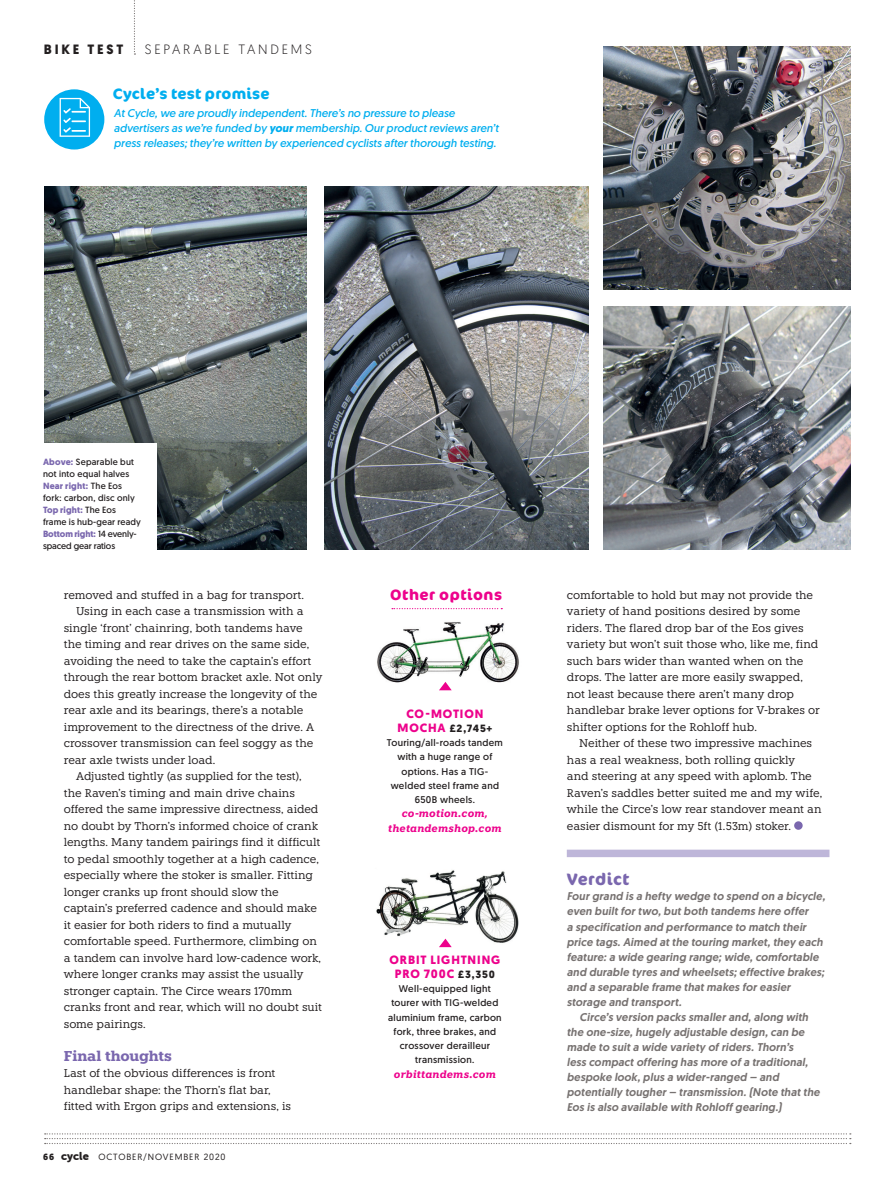
<style>
.page{position:relative;width:893px;height:1191px;background:#fff}
.page>*{position:absolute;margin:0;border:0;box-sizing:border-box;transform-origin:0 0}
.t1{font:700 16.5px "Cocon Pro";letter-spacing:.03em;color:#7a67ae}
.t2{font:700 15px "Cocon Pro";letter-spacing:.015em;color:#00aeef}
.t3{font:700 15px "Cocon Pro";letter-spacing:.035em;color:#ed028c}
.CTC_GREAT_RIDES_BOXO{font:700 14.25px "Knile";letter-spacing:-.01em;color:#7a67ae}
.t4{font:300 13.5px "Geomanist";letter-spacing:.205em;color:#231f20}
.t5{font:700 13.5px "Geomanist";letter-spacing:.215em;color:#231f20}
.CTC_GREAT_RIDES_BOXO-2{font:700 12px/13.5px "Geomanist";letter-spacing:.075em;color:#ed028c;text-align:center}
.CTC_GREAT_RIDES_BOXO-3{font:11.25px/16.5px "Knile";letter-spacing:-.01em;color:#231f20}
.t6{font:italic 500 11.25px/15px "Geomanist";letter-spacing:.015em;color:#777271}
.t7{font:italic 11.25px/15px "Geomanist";letter-spacing:.005em;color:#00aeef}
.CTC_GREAT_RIDES_BOXO-4{font:italic 700 10.5px/14.2px "Knile";letter-spacing:.015em;color:#ed028c;text-align:center}
.CTC_GREAT_RIDES_BOXO-5{font:700 10.5px "Geomanist";color:#231f20}
.CTC_GREAT_RIDES_BOXO-6{font:9.75px/14.2px "Geomanist";letter-spacing:.03em;color:#231f20;text-align:center}
.CTC_GREAT_RIDES_BOXO-7{font:9px/12px "Geomanist";letter-spacing:.015em;color:#231f20}
.CTC_GREAT_RIDES_BOXO-8{font:9px/12px "Geomanist";letter-spacing:-.01em;color:#231f20}
.t8{font:9px "Geomanist";letter-spacing:.1em;color:#231f20}
.s1{font-weight:700}
.s2{font-weight:700;color:#7a67ae}
.s3{font-family:"Museo Sans Rounded 900";font-size:11.25px}
.s4{font-size:12px;color:#ed028c}
.s5{font-size:10.5px;color:#231f20}
</style>
<div class="page">
<img style="left:377px;top:622px;width:142px;height:61px">
<svg style="left:392px;top:608px;width:110px;height:1px"></svg>
<svg style="left:439px;top:682px;width:13px;height:8px"></svg>
<div style="left:567px;top:849px;width:262px;height:8px;background:#beb6d9"></div>
<img style="left:376px;top:870px;width:143px;height:78px">
<svg style="left:439px;top:938px;width:13px;height:9px"></svg>
<svg style="left:45px;top:1133px;width:806px;height:11px"></svg>
<svg style="left:134px;top:0;width:1px;height:55px"></svg>
<img style="left:324px;top:186px;width:264px;height:363px">
<img style="left:44px;top:186px;width:262px;height:363px">
<img style="left:604px;top:46px;width:246px;height:243px">
<img style="left:604px;top:306px;width:246px;height:243px">
<div style="left:1px;top:443px;width:155px;height:132px;background:#fff"></div>
<div style="left:794px;top:821px;width:9px;height:9px;background:#7a67ae;border-radius:50%"></div>
<div style="left:43px;top:88px;width:62px;height:62px;background:#00aeef;border-radius:50%"></div>
<div style="left:42px;top:88px;width:64px;height:63px;border:2px solid #fff;border-radius:50%"></div>
<svg style="left:60px;top:98px;width:30px;height:39px"></svg>
<p class="t5" style="left:44px;top:40px;width:81px">BIKE TEST</p>
<p class="t4" style="left:145px;top:41px;width:168px">SEPARABLE TANDEMS</p>
<p class="t2" style="left:113px;top:84px;width:158px">Cycle’s test promise</p>
<p class="t7" style="left:114px;top:105px;width:386px">At Cycle, we are proudly independent. There’s no pressure to please advertisers as we’re funded by <span class="s1">your</span> membership. Our product reviews aren’t press releases; they’re written by experienced cyclists after thorough testing.</p>
<p class="CTC_GREAT_RIDES_BOXO-7" style="left:43px;top:456px;width:93px"><span class="s2">Above:</span> Separable but not into equal halves</p>
<p class="CTC_GREAT_RIDES_BOXO-7" style="left:43px;top:480px;width:93px"><span class="s2">Near right:</span> The Eos fork: carbon, disc only</p>
<p class="CTC_GREAT_RIDES_BOXO-7" style="left:43px;top:504px;width:99px"><span class="s2">Top right:</span> The Eos frame is hub-gear ready</p>
<p class="CTC_GREAT_RIDES_BOXO-8" style="left:43px;top:528px;width:95px"><span class="s2">Bottom right:</span> 14 evenly&shy;spaced gear ratios</p>
<p class="CTC_GREAT_RIDES_BOXO-3" style="left:64px;top:586px;width:242px">removed and stuffed in a bag for transport.</p>
<p class="CTC_GREAT_RIDES_BOXO-3" style="left:64px;top:603px;width:260px;text-indent:12px">Using in each case a transmission with a single ‘front’ chainring, both tandems have the timing and rear drives on the same side, avoiding the need to take the captain’s effort through the rear bottom bracket axle. Not only does this greatly increase the longevity of the rear axle and its bearings, there’s a notable improvement to the directness of the drive. A crossover transmission can feel soggy as the rear axle twists under load.</p>
<p class="CTC_GREAT_RIDES_BOXO-3" style="left:64px;top:768px;width:260px;text-indent:12px">Adjusted tightly (as supplied for the test), the Raven’s timing and main drive chains offered the same impressive directness, aided no doubt by Thorn’s informed choice of crank lengths. Many tandem pairings find it difficult to pedal smoothly together at a high cadence, especially where the stoker is smaller. Fitting longer cranks up front should slow the captain’s preferred cadence and should make it easier for both riders to find a mutually comfortable speed. Furthermore, climbing on a tandem can involve hard low-cadence work, where longer cranks may assist the usually stronger captain. The Circe wears 170mm cranks front and rear, which will no doubt suit some pairings.</p>
<p class="CTC_GREAT_RIDES_BOXO" style="left:64px;top:1046px;width:110px">Final thoughts</p>
<p class="CTC_GREAT_RIDES_BOXO-3" style="left:64px;top:1065px;width:229px">Last of the obvious differences is front handlebar shape: the Thorn’s flat bar, fitted with Ergon grips and extensions, is</p>
<p class="t8" style="left:43px;top:1150px;width:184px"><span class="s1">66</span> <span class="s3">cycle</span> OCTOBER/NOVEMBER 2020</p>
<p class="t3" style="left:390px;top:584px;width:114px">Other options</p>
<p class="CTC_GREAT_RIDES_BOXO-2" style="left:406px;top:707px;width:79px">CO-MOTION</p>
<p class="CTC_GREAT_RIDES_BOXO-5" style="left:397px;top:721px;width:96px"><span class="s4">MOCHA</span> £2,745+</p>
<p class="CTC_GREAT_RIDES_BOXO-6" style="left:387px;top:735px;width:118px">Touring/all-roads tandem with a huge range of options. Has a TIG&shy;welded steel frame and<br>650B wheels.</p>
<p class="CTC_GREAT_RIDES_BOXO-4" style="left:388px;top:806px;width:115px">co-motion.com, thetandemshop.com</p>
<p class="CTC_GREAT_RIDES_BOXO-2" style="left:390px;top:953px;width:112px">ORBIT LIGHTNING<br>PRO 700C <span class="s5">£3,350</span></p>
<p class="CTC_GREAT_RIDES_BOXO-6" style="left:388px;top:981px;width:115px">Well-equipped light tourer with TIG-welded aluminium frame, carbon fork, three brakes, and crossover derailleur transmission.</p>
<p class="CTC_GREAT_RIDES_BOXO-4" style="left:394px;top:1066px;width:104px">orbittandems.com</p>
<p class="CTC_GREAT_RIDES_BOXO-3" style="left:567px;top:586px;width:254px">comfortable to hold but may not provide the variety of hand positions desired by some riders. The flared drop bar of the Eos gives variety but won’t suit those who, like me, find such bars wider than wanted when on the drops. The latter are more easily swapped, not least because there aren’t many drop handlebar brake lever options for V-brakes or shifter options for the Rohloff hub.</p>
<p class="CTC_GREAT_RIDES_BOXO-3" style="left:567px;top:735px;width:257px;text-indent:12px">Neither of these two impressive machines has a real weakness, both rolling quickly<br>and steering at any speed with aplomb. The Raven’s saddles better suited me and my wife, while the Circe’s low rear standover meant an easier dismount for my 5ft (1.53m) stoker.</p>
<p class="t1" style="left:567px;top:868px;width:64px">Verdict</p>
<p class="t6" style="left:567px;top:889px;width:260px">Four grand is a hefty wedge to spend on a bicycle, even built for two, but both tandems here offer<br>a specification and performance to match their price tags. Aimed at the touring market, they each feature: a wide gearing range; wide, comfortable and durable tyres and wheelsets; effective brakes; and a separable frame that makes for easier storage and transport.</p>
<p class="t6" style="left:567px;top:1009px;width:254px;text-indent:13px">Circe’s version packs smaller and, along with the one-size, hugely adjustable design, can be made to suit a wide variety of riders. Thorn’s<br>less compact offering has more of a traditional, bespoke look, plus a wider-ranged – and potentially tougher – transmission. (Note that the Eos is also available with Rohloff gearing.)</p>
</div>
